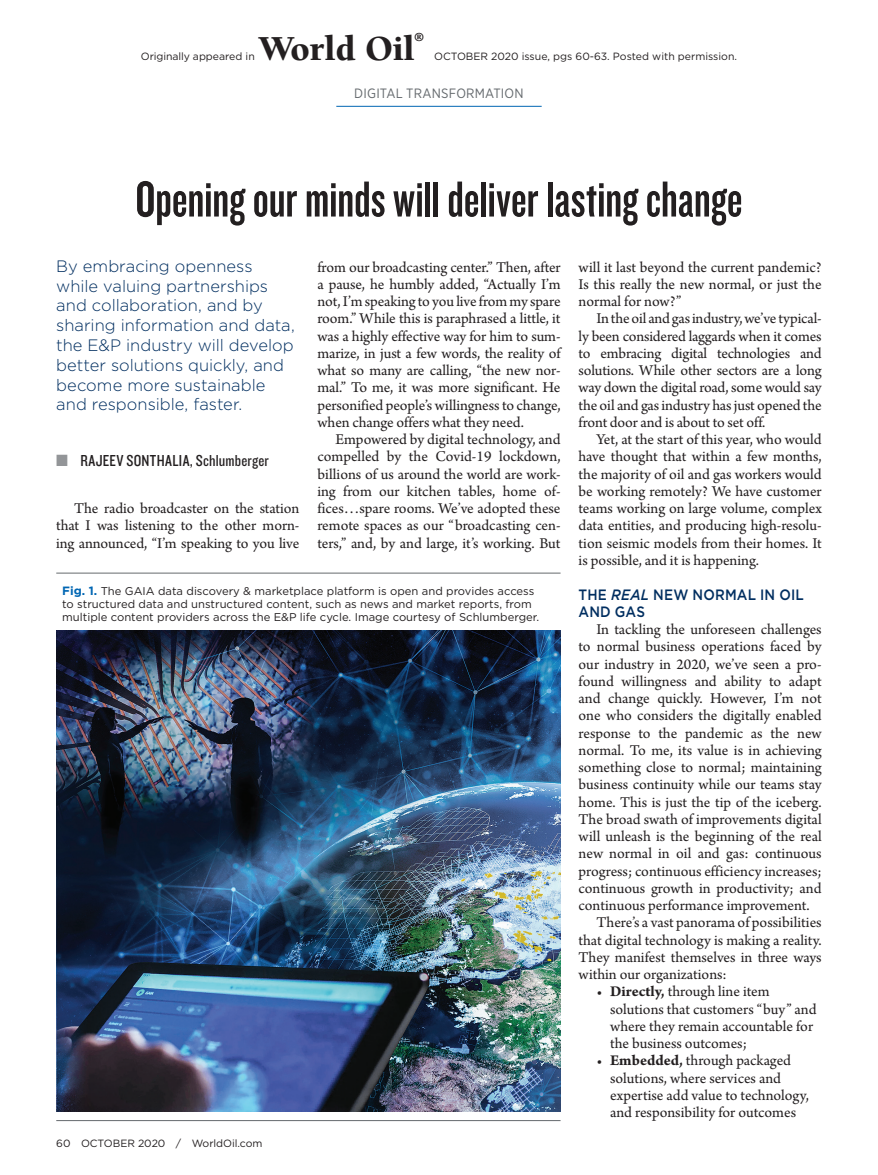
<style>
.page{position:relative;width:878px;height:1175px;background:#fff}
.page>*{position:absolute;margin:0;border:0;box-sizing:border-box;transform-origin:0 0}
.t1{font:52.5px "Knockout 48 Featherweight";color:#231f20}
.t2{font:900 36px "Berkeley";letter-spacing:-.005em;color:#231f20}
.Deck{font:300 16.5px/19.8px "Gotham";color:#002e60}
.t3{font:16.5px "Knockout 29 Junior Ltweight";letter-spacing:.015em;color:#231f20}
.Body_copy{font:15.75px/17.2px "Arno Pro";letter-spacing:-.005em;color:#231f20;text-align:justify}
.Body_copy_with_bulle{font:15.75px/17.2px "Arno Pro";color:#231f20}
.Subhead_1{font:500 15px/17.2px "Gotham";letter-spacing:.015em;color:#002e60;scale:.9 1}
.t4{font:13.5px "Gotham Narrow";letter-spacing:.015em;color:#64696d}
.t5{font:900 12.6px "Berkeley";color:#231f20}
.Cutline{font:11.25px/12.8px "Gotham";color:#231f20}
.t6{font:10.5px "Gotham";letter-spacing:-.005em;color:#231f20}
.s1{font-size:24px;color:#939598}
.s2{font-weight:700;font-size:12px;color:#0166b3}
.s3{font-style:italic}
.s4{font-weight:700}
</style>
<div class="page">
<hr style="left:336px;top:106px;width:205px;height:1px;background:#0166b3">
<hr style="left:56px;top:572px;width:504px;height:1px;background:#64696d">
<img style="left:56px;top:630px;width:504px;height:481px">
<hr style="left:56px;top:1120px;width:504px;height:1px;background:#64696d">
<p class="t2" style="left:259px;top:30px;width:157px">World Oil</p>
<p class="t5" style="left:414px;top:30px;width:12px">®</p>
<p class="t6" style="left:141px;top:50px;width:115px">Originally appeared in</p>
<p class="t6" style="left:434px;top:50px;width:304px">OCTOBER 2020 issue, pgs 60-63. Posted with permission.</p>
<p class="t4" style="left:354px;top:85px;width:171px">DIGITAL TRANSFORMATION</p>
<h1 class="t1" style="left:135px;top:167px;width:608px">Opening our minds will deliver lasting change</h1>
<p class="Deck" style="left:56px;top:255px;width:240px">By embracing openness while valuing partnerships and collaboration, and by sharing information and data, the E&amp;P industry will develop better solutions quickly, and become more sustainable and responsible, faster.</p>
<p class="t3" style="left:56px;top:450px;width:214px"><span class="s1">ŝ</span> RAJEEV SONTHALIA, Schlumberger</p>
<p class="Body_copy" style="left:56px;top:500px;width:245px;text-indent:18px">The radio broadcaster on the station that I was listening to the other morn&shy;ing announced, “I’m speaking to you live</p>
<p class="Body_copy" style="left:317px;top:259px;width:245px">from our broadcasting center.” Then, after a pause, he humbly added, “Actually I’m not, I’m speaking to you live from my spare room.” While this is paraphrased a little, it was a highly effective way for him to sum&shy;marize, in just a few words, the reality of what so many are calling, “the new nor&shy;mal.” To me, it was more significant. He personified people’s willingness to change, when change offers what they need.</p>
<p class="Body_copy" style="left:317px;top:431px;width:245px;text-indent:18px">Empowered by digital technology, and compelled by the Covid-19 lockdown, billions of us around the world are work&shy;ing from our kitchen tables, home of&shy;fices…spare rooms. We’ve adopted these remote spaces as our “broadcasting cen&shy;ters,” and, by and large, it’s working. But</p>
<p class="Cutline" style="left:62px;top:584px;width:478px"><span class="s2">Fig. 1.</span> The GAIA data discovery &amp; marketplace platform is open and provides access to structured data and unstructured content, such as news and market reports, from multiple content providers across the E&amp;P life cycle. Image courtesy of Schlumberger.</p>
<p class="t6" style="left:56px;top:1136px;width:208px">60 OCTOBER 2020 / WorldOil.com</p>
<p class="Body_copy" style="left:578px;top:259px;width:245px">will it last beyond the current pandemic?<br>Is this really the new normal, or just the normal for now?”</p>
<p class="Body_copy" style="left:578px;top:311px;width:245px;text-indent:18px">In the oil and gas industry, we’ve typical&shy;ly been considered laggards when it comes to embracing digital technologies and solutions. While other sectors are a long way down the digital road, some would say the oil and gas industry has just opened the front door and is about to set off.</p>
<p class="Body_copy" style="left:578px;top:431px;width:245px;text-indent:18px">Yet, at the start of this year, who would have thought that within a few months, the majority of oil and gas workers would be working remotely? We have customer teams working on large volume, complex data entities, and producing high-resolu&shy;tion seismic models from their homes. It is possible, and it is happening.</p>
<p class="Subhead_1" style="left:578px;top:585px;width:252px">THE <span class="s3">REAL</span> NEW NORMAL IN OIL<br>AND GAS</p>
<p class="Body_copy" style="left:578px;top:621px;width:245px;text-indent:18px">In tackling the unforeseen challenges to normal business operations faced by our industry in 2020, we’ve seen a pro&shy;found willingness and ability to adapt and change quickly. However, I’m not one who considers the digitally enabled response to the pandemic as the new normal. To me, its value is in achieving something close to normal; maintaining business continuity while our teams stay home. This is just the tip of the iceberg.<br>The broad swath of improvements digital will unleash is the beginning of the real new normal in oil and gas: continuous progress; continuous efficiency increases; continuous growth in productivity; and continuous performance improvement.</p>
<p class="Body_copy" style="left:578px;top:914px;width:245px;text-indent:18px">There’s a vast panorama of possibilities that digital technology is making a reality.<br>They manifest themselves in three ways within our organizations:</p>
<p class="Body_copy_with_bulle" style="left:610px;top:983px;width:208px;text-indent:-14px">• <span class="s4">Directly,</span> through line item solutions that customers “buy” and where they remain accountable for the business outcomes;</p>
<p class="Body_copy_with_bulle" style="left:610px;top:1052px;width:200px;text-indent:-14px">• <span class="s4">Embedded,</span> through packaged solutions, where services and expertise add value to technology, and responsibility for outcomes</p>
</div>
